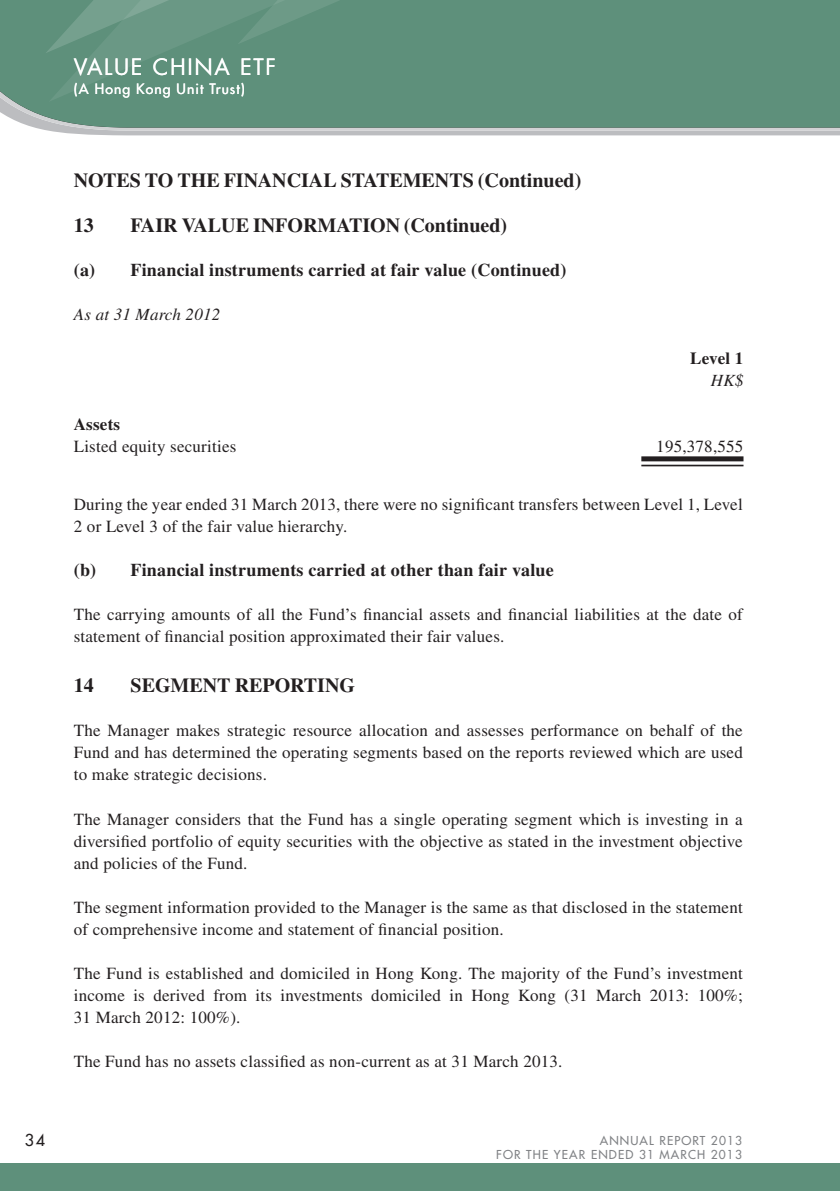
<style>
.page{position:relative;width:840px;height:1191px;background:#fff}
.page>*{position:absolute;margin:0;border:0;box-sizing:border-box;transform-origin:0 0}
.t1{font:22px "Futura Std";letter-spacing:.075em;color:#fff}
.t2{font:700 20px "Times";color:#231f20}
.t3{font:700 18px "Times";letter-spacing:.01em;color:#231f20}
.t4{font:17px/22px "Times";letter-spacing:.01em;color:#231f20}
.t5{font:italic 17px "Times";letter-spacing:.01em;color:#231f20}
.t6{font:700 17px/22px "Times";letter-spacing:.005em;color:#231f20;text-align:right}
.t7{font:500 16px "Futura Std";color:#231f20}
.t8{font:500 14px "Futura Std";letter-spacing:.075em;color:#fff}
.t9{font:500 12px/14px "Futura Std";letter-spacing:.09em;color:#808285;text-align:right}
.s1{font-weight:700}
.s2{font-weight:400;font-style:italic}
</style>
<div class="page">
<div style="left:0;top:83px;width:839px;height:52px;background:#bcbdc0"></div>
<svg style="left:0;top:127px;width:839px;height:4px;background:#bcc2c1"></svg>
<div style="left:0;top:0;width:839px;height:127px;background:#5e907b"></div>
<div style="left:49px;top:0;width:584px;height:102px;background:#5e907b"></div>
<svg style="left:45px;top:0;width:585px;height:53px;background:#62927e"></svg>
<div style="left:0;top:1163px;width:839px;height:28px;background:#5e907b"></div>
<svg style="left:839px;top:0;width:1px;height:127px"></svg>
<svg style="left:839px;top:1163px;width:1px;height:28px"></svg>
<div style="left:641px;top:456px;width:102px;height:5px;background:#231f20"></div>
<hr style="left:641px;top:465px;width:102px;height:1px;background:#231f20">
<p class="t1" style="left:74px;top:53px;width:204px">VALUE CHINA ETF</p>
<p class="t8" style="left:74px;top:80px;width:172px">(A Hong Kong Unit Trust)</p>
<p class="t2" style="left:74px;top:168px;width:509px">NOTES TO THE FINANCIAL STATEMENTS (Continued)</p>
<p class="t2" style="left:74px;top:213px;width:21px">13</p>
<p class="t2" style="left:130px;top:213px;width:378px">FAIR VALUE INFORMATION (Continued)</p>
<p class="t3" style="left:74px;top:259px;width:494px">(a) Financial instruments carried at fair value (Continued)</p>
<p class="t5" style="left:74px;top:305px;width:148px">As at 31 March 2012</p>
<p class="t4" style="left:74px;top:413px;width:164px"><span class="s1">Assets<br></span>Listed equity securities</p>
<p class="t6" style="left:689px;top:347px;width:55px">Level 1<br><span class="s2">HK$</span></p>
<p class="t4" style="left:656px;top:435px;width:89px">195,378,555</p>
<p class="t4" style="left:74px;top:493px;width:670px">During the year ended 31 March 2013, there were no significant transfers between Level 1, Level<br>2 or Level 3 of the fair value hierarchy.</p>
<p class="t3" style="left:74px;top:559px;width:481px">(b) Financial instruments carried at other than fair value</p>
<p class="t4" style="left:74px;top:603px;width:670px">The carrying amounts of all the Fund’s financial assets and financial liabilities at the date of statement of financial position approximated their fair values.</p>
<p class="t2" style="left:74px;top:673px;width:21px">14</p>
<p class="t2" style="left:130px;top:673px;width:226px">SEGMENT REPORTING</p>
<p class="t4" style="left:74px;top:719px;width:670px;text-align:justify">The Manager makes strategic resource allocation and assesses performance on behalf of the Fund and has determined the operating segments based on the reports reviewed which are used to make strategic decisions.</p>
<p class="t4" style="left:74px;top:807px;width:670px;text-align:justify">The Manager considers that the Fund has a single operating segment which is investing in a diversified portfolio of equity securities with the objective as stated in the investment objective and policies of the Fund.</p>
<p class="t4" style="left:74px;top:895px;width:670px">The segment information provided to the Manager is the same as that disclosed in the statement of comprehensive income and statement of financial position.</p>
<p class="t4" style="left:74px;top:961px;width:670px;text-align:justify">The Fund is established and domiciled in Hong Kong. The majority of the Fund’s investment income is derived from its investments domiciled in Hong Kong (31 March 2013: 100%; 31 March 2012: 100%).</p>
<p class="t4" style="left:74px;top:1049px;width:490px">The Fund has no assets classified as non-current as at 31 March 2013.</p>
<p class="t7" style="left:25px;top:1130px;width:21px">34</p>
<p class="t9" style="left:496px;top:1133px;width:247px">ANNUAL REPORT 2013<br>FOR THE YEAR ENDED 31 MARCH 2013</p>
</div>
